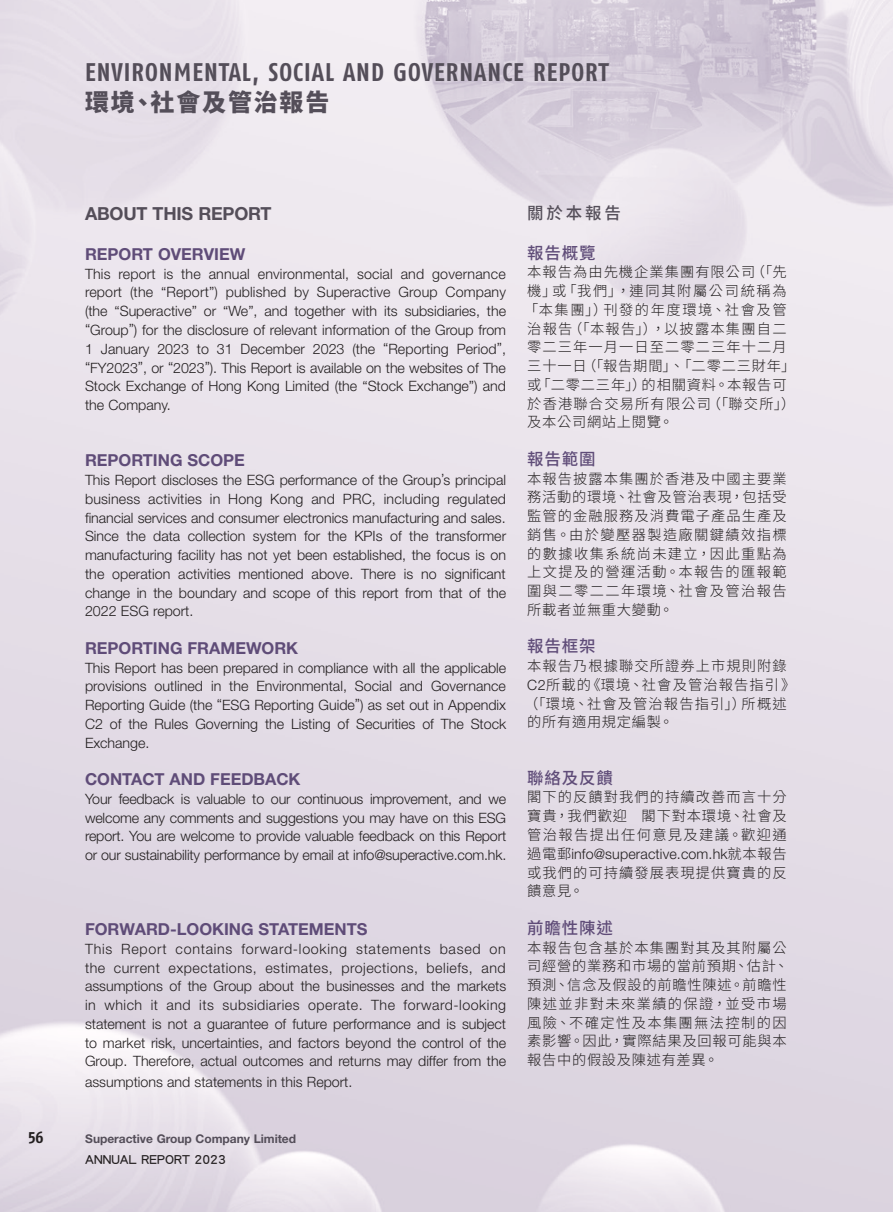
<style>
.page{position:relative;width:893px;height:1212px;background:#fff}
.page>*{position:absolute;margin:0;border:0;box-sizing:border-box;transform-origin:0 0}
.t1{font:700 25.5px "Fago Co Lf";letter-spacing:.04em;color:#544e59}
.t2{font:800 24px "Source Han Sans TC";letter-spacing:.075em;color:#544e59}
.Heading_1{font:700 18px "Helvetica Neue LT Std";letter-spacing:-.01em;color:#544e59}
.Heading_2{font:700 16.5px "Helvetica Neue LT Std";color:#5f4c78}
.C_Heading_2{font:500 16.5px "Source Han Sans TC";letter-spacing:.05em;color:#5f4c78}
.C_Heading_1{font:500 16.5px "Source Han Sans TC";letter-spacing:.17em;color:#544e59}
.t3{font:700 16.5px "Fago Co Lf";color:#231f20}
.Body_Text{font:300 14.25px/18.8px "Helvetica Neue LT Std";color:#231f20;text-align:justify}
.C_Body_Text{font:300 14.25px/18.8px "Source Han Sans TC";letter-spacing:.075em;color:#231f20}
.C_Body_Text-2{font:300 14.25px/18.8px "Source Han Sans TC";letter-spacing:.055em;color:#231f20}
.t4{font:700 12px "Helvetica Neue LT Std";color:#544e59}
.t5{font:12px "Li Hei Pro";letter-spacing:.005em;color:#231f20}
.s1{font-family:"Helvetica Neue LT Std"}
</style>
<div class="page">
<h1 class="t1" style="left:85px;top:57px;width:525px">ENVIRONMENTAL, SOCIAL AND GOVERNANCE REPORT</h1>
<h2 class="t2" style="left:85px;top:89px;width:246px">環境、社會及管治報告</h2>
<p class="Heading_1" style="left:85px;top:202px;width:188px">ABOUT THIS REPORT</p>
<p class="Heading_2" style="left:85px;top:244px;width:162px">REPORT OVERVIEW</p>
<p class="Body_Text" style="left:85px;top:264px;width:423px">This report is the annual environmental, social and governance report (the “Report”) published by Superactive Group Company (the “Superactive” or “We”, and together with its subsidiaries, the “Group”) for the disclosure of relevant information of the Group from 1 January 2023 to 31 December 2023 (the “Reporting Period”, “FY2023”, or “2023”). This Report is available on the websites of The Stock Exchange of Hong Kong Limited (the “Stock Exchange”) and the Company.</p>
<p class="Heading_2" style="left:85px;top:450px;width:161px">REPORTING SCOPE</p>
<p class="Body_Text" style="left:85px;top:470px;width:423px">This Report discloses the ESG performance of the Group’s principal business activities in Hong Kong and PRC, including regulated financial services and consumer electronics manufacturing and sales.<br>Since the data collection system for the KPIs of the transformer manufacturing facility has not yet been established, the focus is on the operation activities mentioned above. There is no significant change in the boundary and scope of this report from that of the 2022 ESG report.</p>
<p class="Heading_2" style="left:85px;top:638px;width:215px">REPORTING FRAMEWORK</p>
<p class="Body_Text" style="left:85px;top:658px;width:423px">This Report has been prepared in compliance with all the applicable provisions outlined in the Environmental, Social and Governance Reporting Guide (the “ESG Reporting Guide”) as set out in Appendix C2 of the Rules Governing the Listing of Securities of The Stock Exchange.</p>
<p class="Heading_2" style="left:85px;top:769px;width:217px">CONTACT AND FEEDBACK</p>
<p class="Body_Text" style="left:85px;top:789px;width:423px">Your feedback is valuable to our continuous improvement, and we welcome any comments and suggestions you may have on this ESG report. You are welcome to provide valuable feedback on this Report or our sustainability performance by email at info@superactive.com.hk.</p>
<p class="Heading_2" style="left:85px;top:919px;width:284px">FORWARD-LOOKING STATEMENTS</p>
<p class="Body_Text" style="left:85px;top:939px;width:423px">This Report contains forward-looking statements based on the current expectations, estimates, projections, beliefs, and assumptions of the Group about the businesses and the markets in which it and its subsidiaries operate. The forward-looking statement is not a guarantee of future performance and is subject to market risk, uncertainties, and factors beyond the control of the Group. Therefore, actual outcomes and returns may differ from the</p>
<p class="Body_Text" style="left:85px;top:1072px;width:269px">assumptions and statements in this Report.</p>
<p class="t3" style="left:29px;top:1127px;width:16px">56</p>
<p class="t4" style="left:85px;top:1131px;width:212px">Superactive Group Company Limited</p>
<p class="t5" style="left:85px;top:1154px;width:142px">ANNUAL REPORT 2023</p>
<p class="C_Heading_1" style="left:527px;top:203px;width:95px">關於本報告</p>
<p class="C_Heading_2" style="left:527px;top:243px;width:70px">報告概覽</p>
<p class="C_Body_Text" style="left:524px;top:263px;width:273px">本報告為由先機企業集團有限公司（「先機」或「我們」，連同其附屬公司統稱為「本集團」）刊發的年度環境、社會及管治報告（「本報告」），以披露本集團自二零二三年一月一日至二零二三年十二月三十一日（「報告期間」、「二零二三財年」或「二零二三年」）的相關資料。本報告可於香港聯合交易所有限公司（「聯交所」）及本公司網站上閱覽。</p>
<p class="C_Heading_2" style="left:527px;top:450px;width:70px">報告範圍</p>
<p class="C_Body_Text" style="left:527px;top:469px;width:261px;text-align:justify">本報告披露本集團於香港及中國主要業務活動的環境、社會及管治表現，包括受監管的金融服務及消費電子產品生產及銷售。由於變壓器製造廠關鍵績效指標的數據收集系統尚未建立，因此重點為上文提及的營運活動。本報告的匯報範圍與二零二二年環境、社會及管治報告所載者並無重大變動。</p>
<p class="C_Heading_2" style="left:527px;top:637px;width:70px">報告框架</p>
<p class="C_Body_Text" style="left:524px;top:657px;width:273px">本報告乃根據聯交所證券上市規則附錄<br><span class="s1">C2</span>所載的《環境、社會及管治報告指引》（「環境、社會及管治報告指引」）所概述的所有適用規定編製。</p>
<p class="C_Heading_2" style="left:527px;top:768px;width:87px">聯絡及反饋</p>
<p class="C_Body_Text" style="left:527px;top:788px;width:261px;text-align:justify">閣下的反饋對我們的持續改善而言十分寶貴，我們歡迎　閣下對本環境、社會及管治報告提出任何意見及建議。歡迎通過電郵<span class="s1">info@superactive.com.hk</span>就本報告或我們的可持續發展表現提供寶貴的反饋意見。</p>
<p class="C_Heading_2" style="left:527px;top:918px;width:87px">前瞻性陳述</p>
<p class="C_Body_Text-2" style="left:527px;top:938px;width:263px">本報告包含基於本集團對其及其附屬公司經營的業務和市場的當前預期、估計、預測、信念及假設的前瞻性陳述。前瞻性陳述並非對未來業績的保證，並受市場風險、不確定性及本集團無法控制的因素影響。因此，實際結果及回報可能與本報告中的假設及陳述有差異。</p>
</div>
